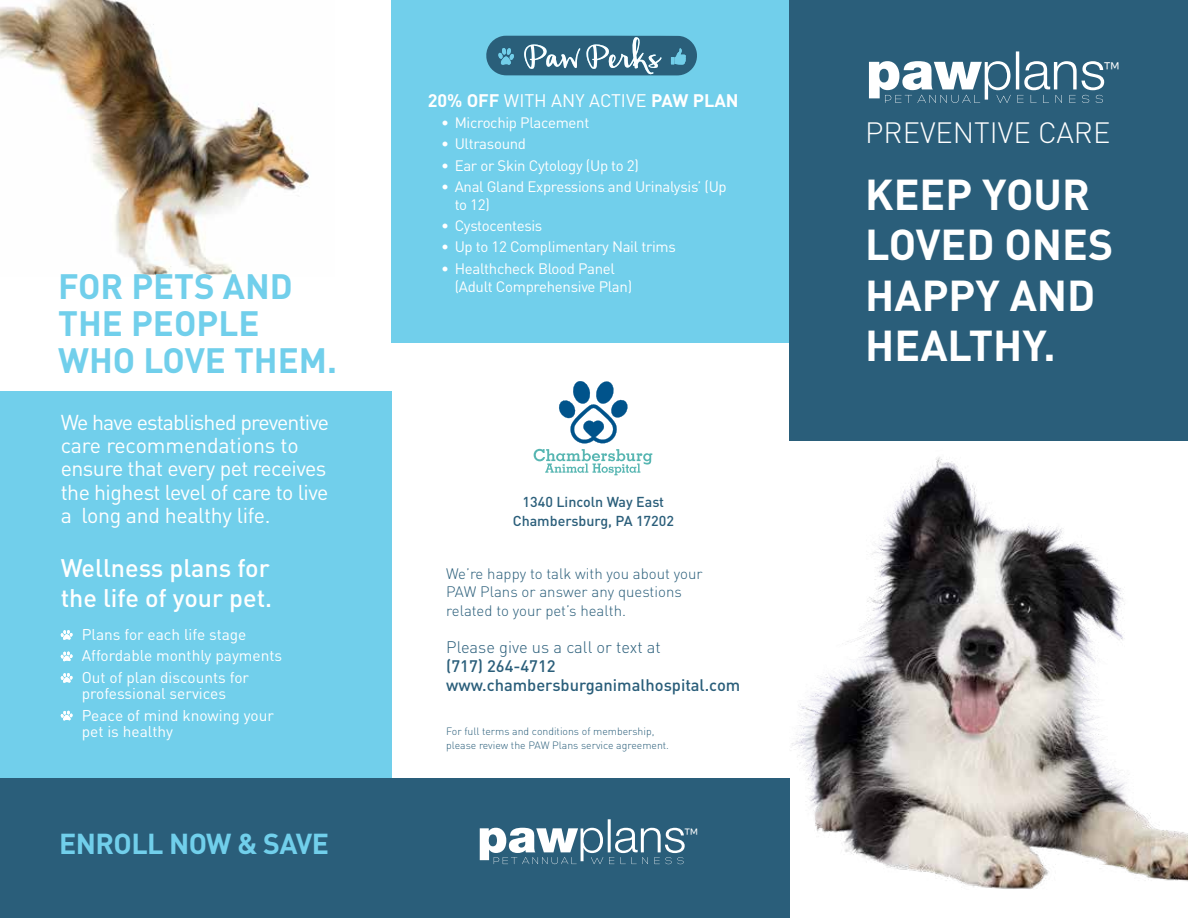
<style>
.page{position:relative;width:1188px;height:918px;background:#fff}
.page>*{position:absolute;margin:0;border:0;box-sizing:border-box;transform-origin:0 0}
.t1{font:700 42.75px/50.4px "DIN";color:#fff}
.t2{font:700 34.8px/37.2px "DIN";color:#71cfeb}
.t3{font:300 28.95px "DIN";color:#fff}
.t4{font:700 28.5px "DIN";letter-spacing:-.02em;color:#71cfeb}
.t5{font:500 25.2px/30.2px "DIN";color:#fff}
.t6{font:300 24.9px "Raleway";color:#fff}
.t7{font:300 21.75px "Raleway";color:#fff}
.t8{font:21.3px/23.2px "DIN";letter-spacing:-.025em;color:#fff}
.t9{font:700 18px "DIN";color:#fff}
.t10{font:500 16.5px/18.6px "DIN";color:#2a5e7a}
.t11{font:300 16.5px "DIN";color:#2a5e7a}
.t12{font:15.45px/21.5px "DIN";color:#fff}
.t13{font:15px/18px "DIN";letter-spacing:-.02em;color:#fff}
.t14{font:300 15px/18.6px "DIN";color:#2a5e7a}
.t15{font:500 14.25px/19.5px "DIN";color:#2a5e7a;text-align:center}
.t16{font:300 10.5px/14px "DIN";color:#2a5e7a}
.s1{font-weight:400}
</style>
<div class="page">
<div style="left:0;top:392px;width:392px;height:524px;background:#71cfeb"></div>
<div style="left:0;top:779px;width:790px;height:139px;background:#2a5e7a"></div>
<img style="left:0;top:0;width:309px;height:275px">
<div style="left:392px;top:0;width:398px;height:342px;background:#71cfeb"></div>
<svg style="left:486px;top:35px;width:211px;height:41px;background:#4a7e96"></svg>
<svg style="left:61px;top:630px;width:12px;height:10px"></svg>
<svg style="left:61px;top:651px;width:12px;height:10px"></svg>
<svg style="left:61px;top:673px;width:12px;height:10px"></svg>
<svg style="left:61px;top:711px;width:12px;height:10px"></svg>
<svg style="left:534px;top:381px;width:118px;height:94px"></svg>
<svg style="left:480px;top:819px;width:205px;height:46px"></svg>
<img style="left:791px;top:457px;width:397px;height:432px">
<div style="left:790px;top:0;width:398px;height:440px;background:#2a5e7a"></div>
<svg style="left:869px;top:51px;width:235px;height:52px"></svg>
<h2 class="t2" style="left:58px;top:266px;width:280px">FOR PETS AND<br>THE PEOPLE<br>WHO LOVE THEM.</h2>
<h3 class="t8" style="left:61px;top:410px;width:270px">We have established preventive care recommendations to ensure that every pet receives the highest level of care to live a long and healthy life.</h3>
<h3 class="t5" style="left:61px;top:552px;width:213px">Wellness plans for the life of your pet.</h3>
<p class="t12" style="left:82px;top:623px;width:202px">Plans for each life stage<br>Affordable monthly payments<br>Out of plan discounts for</p>
<p class="t12" style="left:82px;top:683px;width:194px">professional services<br>Peace of mind knowing your</p>
<p class="t12" style="left:82px;top:720px;width:93px">pet is healthy</p>
<h3 class="t4" style="left:59px;top:825px;width:271px">ENROLL NOW &amp; SAVE</h3>
<p class="t9" style="left:428px;top:89px;width:312px">20% OFF <span class="s1">WITH ANY ACTIVE</span> PAW PLAN</p>
<p class="t13" style="left:441px;top:113px;width:150px">• Microchip Placement</p>
<p class="t13" style="left:441px;top:135px;width:86px">• Ultrasound</p>
<p class="t13" style="left:441px;top:156px;width:199px">• Ear or Skin Cytology (Up to 2)</p>
<p class="t13" style="left:455px;top:177px;width:274px;text-indent:-14px">• Anal Gland Expressions and Urinalysis’ (Up to 12)</p>
<p class="t13" style="left:441px;top:216px;width:103px">• Cystocentesis</p>
<p class="t13" style="left:441px;top:238px;width:236px">• Up to 12 Complimentary Nail trims</p>
<p class="t13" style="left:455px;top:259px;width:179px;text-indent:-14px">• Healthcheck Blood Panel (Adult Comprehensive Plan)</p>
<p class="t15" style="left:513px;top:492px;width:163px">1340 Lincoln Way East<br>Chambersburg, PA 17202</p>
<p class="t14" style="left:446px;top:564px;width:258px">We’re happy to talk with you about your<br>PAW Plans or answer any questions related to your pet’s health.</p>
<p class="t11" style="left:446px;top:637px;width:216px">Please give us a call or text at</p>
<p class="t10" style="left:446px;top:656px;width:296px">(717) 264-4712 www.chambersburganimalhospital.com</p>
<p class="t16" style="left:446px;top:724px;width:224px">For full terms and conditions of membership, please review the PAW Plans service agreement.</p>
<h3 class="t7" style="left:684px;top:823px;width:17px">™</h3>
<h3 class="t6" style="left:1103px;top:56px;width:19px">™</h3>
<h3 class="t3" style="left:865px;top:115px;width:247px">PREVENTIVE CARE</h3>
<h1 class="t1" style="left:865px;top:167px;width:250px">KEEP YOUR<br>LOVED ONES<br>HAPPY AND<br>HEALTHY.</h1>
</div>
